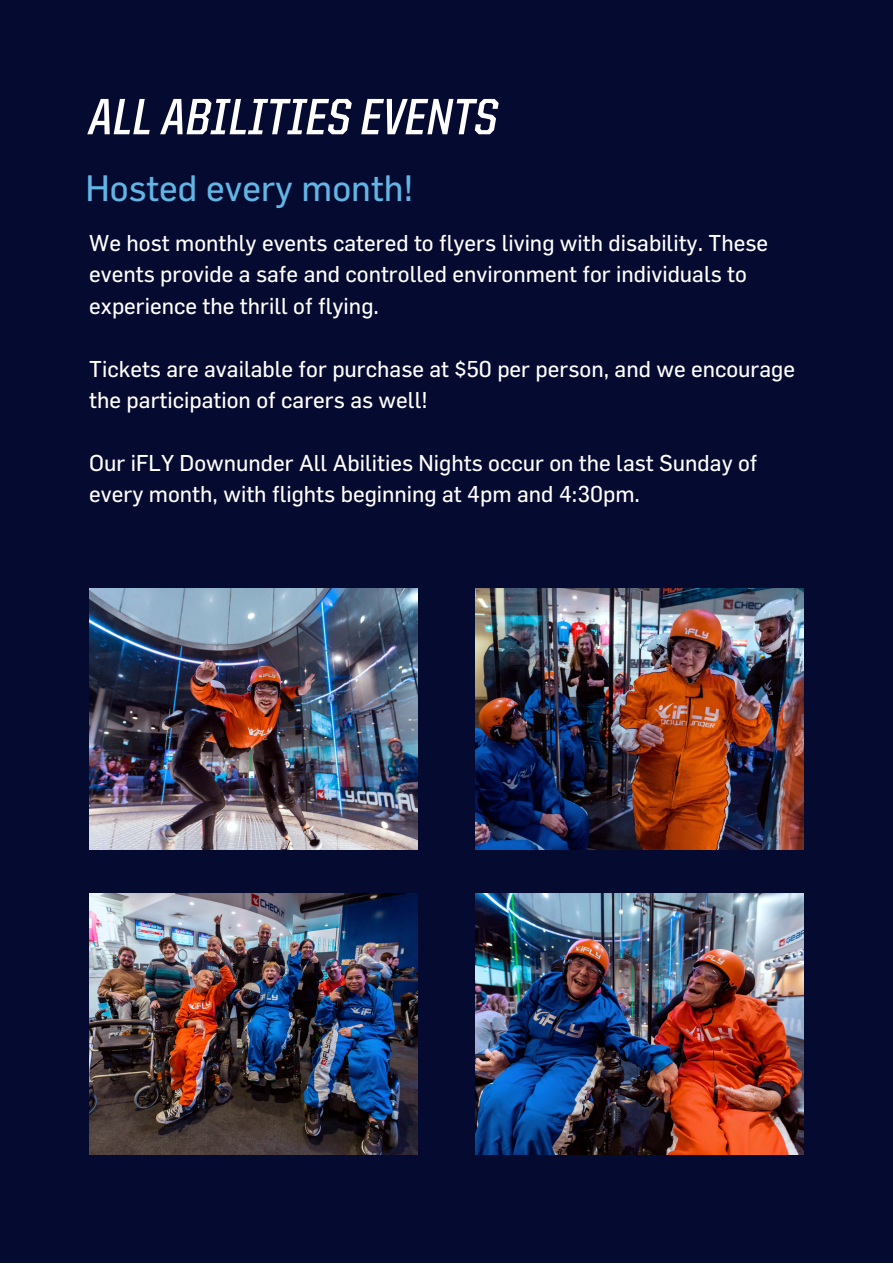
<style>
.page{position:relative;width:893px;height:1264px;background:#fff}
.page>*{position:absolute;margin:0;border:0;box-sizing:border-box;transform-origin:0 0}
.t1{font:700 51.15px "United Italic Semi Cond";color:#fff}
.t2{font:36px "Flama";color:#62b5e5}
.t3{font:22.5px/31.5px "Flama";color:#fff}
</style>
<div class="page">
<div style="left:0;top:0;width:892px;height:1262px;background:#050a30"></div>
<img style="left:475px;top:588px;width:328px;height:261px">
<img style="left:89px;top:588px;width:328px;height:261px">
<img style="left:475px;top:893px;width:328px;height:261px">
<img style="left:89px;top:893px;width:328px;height:261px">
<p class="t1" style="left:89px;top:95px;width:410px">ALL ABILITIES EVENTS</p>
<p class="t2" style="left:85px;top:166px;width:329px">Hosted every month!</p>
<p class="t3" style="left:89px;top:226px;width:680px">We host monthly events catered to flyers living with disability. These events provide a safe and controlled environment for individuals to experience the thrill of flying.</p>
<p class="t3" style="left:89px;top:352px;width:707px">Tickets are available for purchase at $50 per person, and we encourage the participation of carers as well!</p>
<p class="t3" style="left:89px;top:446px;width:669px">Our iFLY Downunder All Abilities Nights occur on the last Sunday of every month, with flights beginning at 4pm and 4:30pm.</p>
</div>
